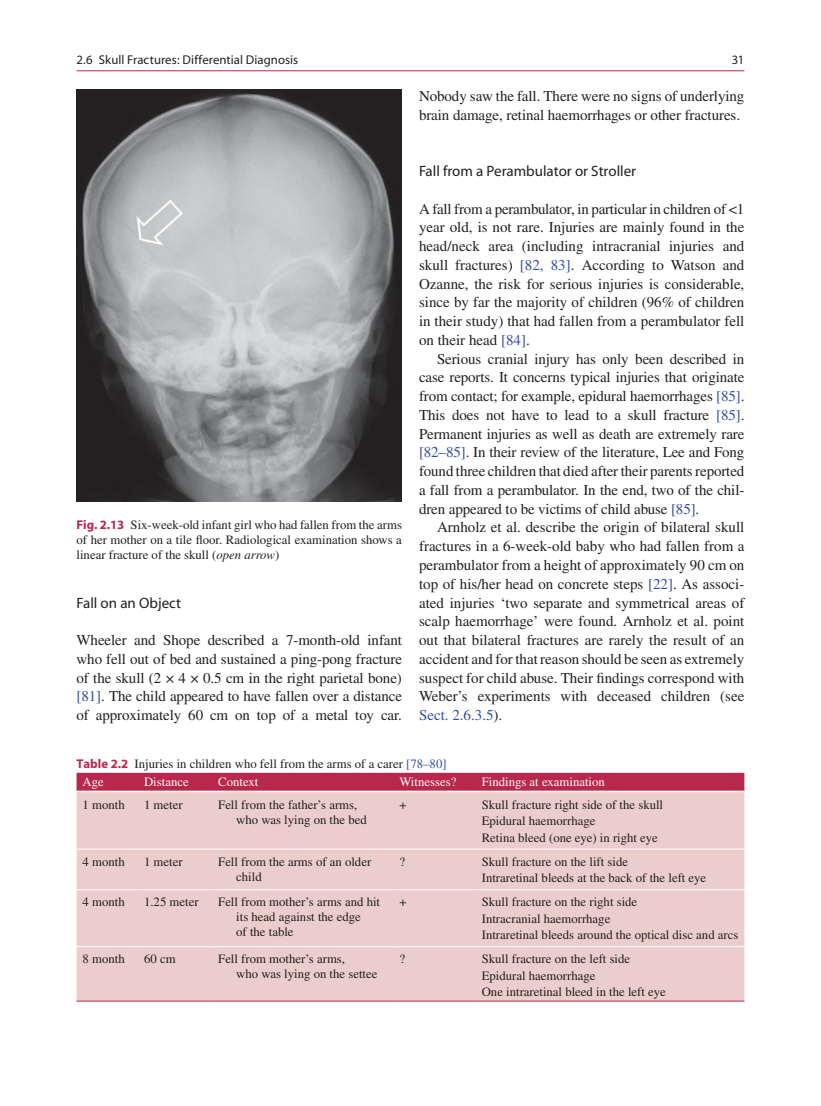
<style>
.page{position:relative;width:821px;height:1106px;background:#fff}
.page>*{position:absolute;margin:0;border:0;box-sizing:border-box;transform-origin:0 0}
.t1{font:15px/18.8px "Times";letter-spacing:-.005em;color:#231f20;text-align:justify}
.t2{font:15px "Myriad";color:#231f20}
.t3{font:12.75px/15px "Times";color:#231f20}
.t4{font:12.75px "Times";color:#fff}
.t5{font:12.75px "Myriad";letter-spacing:.005em;color:#231f20}
.s1{font-family:"Myriad";font-weight:700;color:#b8274c}
.s2{font-style:italic}
.s3{color:#344da1}
.s4{color:#fff}
</style>
<div class="page">
<hr style="left:77px;top:70px;width:667px;height:1px;background:#b8274c">
<img style="left:77px;top:89px;width:325px;height:412px">
<div style="left:77px;top:772px;width:667px;height:18px;background:#b8274c"></div>
<div style="left:77px;top:792px;width:667px;height:208px;background:#ebcecb"></div>
<hr style="left:393px;top:889px;width:83px;height:1px;background:#fff">
<hr style="left:393px;top:946px;width:83px;height:1px;background:#fff">
<hr style="left:393px;top:1000px;width:83px;height:1px;background:#b8274c">
<hr style="left:212px;top:889px;width:181px;height:1px;background:#fff">
<hr style="left:212px;top:946px;width:181px;height:1px;background:#fff">
<hr style="left:212px;top:1000px;width:181px;height:1px;background:#b8274c">
<hr style="left:138px;top:889px;width:74px;height:1px;background:#fff">
<hr style="left:138px;top:946px;width:74px;height:1px;background:#fff">
<hr style="left:138px;top:1000px;width:74px;height:1px;background:#b8274c">
<hr style="left:77px;top:889px;width:61px;height:1px;background:#fff">
<hr style="left:77px;top:946px;width:61px;height:1px;background:#fff">
<hr style="left:77px;top:1000px;width:61px;height:1px;background:#b8274c">
<hr style="left:476px;top:889px;width:268px;height:1px;background:#fff">
<hr style="left:476px;top:946px;width:268px;height:1px;background:#fff">
<hr style="left:476px;top:1000px;width:268px;height:1px;background:#b8274c">
<hr style="left:77px;top:848px;width:61px;height:1px;background:#fff">
<hr style="left:138px;top:848px;width:74px;height:1px;background:#fff">
<hr style="left:212px;top:848px;width:181px;height:1px;background:#fff">
<hr style="left:393px;top:848px;width:83px;height:1px;background:#fff">
<hr style="left:476px;top:848px;width:268px;height:1px;background:#fff">
<p class="t5" style="left:77px;top:54px;width:223px">2.6 Skull Fractures: Differential Diagnosis</p>
<p class="t5" style="left:732px;top:54px;width:14px">31</p>
<p class="t3" style="left:77px;top:517px;width:327px;text-align:justify"><span class="s1">Fig. 2.13</span> Six-week-old infant girl who had fallen from the arms of her mother on a tile floor. Radiological examination shows a linear fracture of the skull (<span class="s2">open arrow</span>)</p>
<p class="t2" style="left:77px;top:595px;width:106px">Fall on an Object</p>
<p class="t1" style="left:77px;top:630px;width:327px">Wheeler and Shope described a 7-month-old infant who fell out of bed and sustained a ping-pong fracture of the skull (2 × 4 × 0.5 cm in the right parietal bone) <span class="s3">[81]</span>. The child appeared to have fallen over a distance of approximately 60 cm on top of a metal toy car.</p>
<p class="t1" style="left:419px;top:87px;width:327px">Nobody saw the fall. There were no signs of underlying brain damage, retinal haemorrhages or other fractures.</p>
<p class="t2" style="left:419px;top:164px;width:219px">Fall from a Perambulator or Stroller</p>
<p class="t1" style="left:419px;top:199px;width:327px">A fall from a perambulator, in particular in children of &lt;1 year old, is not rare. Injuries are mainly found in the head/neck area (including intracranial injuries and skull fractures) <span class="s3">[82, 83]</span>. According to Watson and Ozanne, the risk for serious injuries is considerable, since by far the majority of children (96% of children in their study) that had fallen from a perambulator fell on their head <span class="s3">[84]</span>.</p>
<p class="t1" style="left:419px;top:349px;width:327px;text-indent:18px">Serious cranial injury has only been described in case reports. It concerns typical injuries that originate from contact; for example, epidural haemorrhages <span class="s3">[85]</span>.<br>This does not have to lead to a skull fracture <span class="s3">[85]</span>.<br>Permanent injuries as well as death are extremely rare <span class="s3">[82–85]</span>. In their review of the literature, Lee and Fong found three children that died after their parents reported a fall from a perambulator. In the end, two of the chil&shy;dren appeared to be victims of child abuse <span class="s3">[85]</span>.</p>
<p class="t1" style="left:419px;top:518px;width:327px;text-indent:18px">Arnholz et al. describe the origin of bilateral skull fractures in a 6-week-old baby who had fallen from a perambulator from a height of approximately 90 cm on top of his/her head on concrete steps <span class="s3">[22]</span>. As associ&shy;ated injuries ‘two separate and symmetrical areas of scalp haemorrhage’ were found. Arnholz et al. point out that bilateral fractures are rarely the result of an accident and for that reason should be seen as extremely suspect for child abuse. Their findings correspond with Weber’s experiments with deceased children (see <span class="s3">Sect. 2.6.3.5</span>).</p>
<p class="t3" style="left:83px;top:755px;width:365px;line-height:17.9px;text-indent:-6px"><span class="s1">Table 2.2</span> Injuries in children who fell from the arms of a carer <span class="s3">[78–80]<br></span><span class="s4">Age</span></p>
<p class="t4" style="left:144px;top:774px;width:46px">Distance</p>
<p class="t4" style="left:218px;top:774px;width:42px">Context</p>
<p class="t4" style="left:399px;top:774px;width:58px">Witnesses?</p>
<p class="t4" style="left:482px;top:774px;width:125px">Findings at examination</p>
<p class="t3" style="left:83px;top:796px;width:44px">1 month</p>
<p class="t3" style="left:144px;top:796px;width:40px">1 meter</p>
<p class="t3" style="left:236px;top:796px;width:132px;text-indent:-18px">Fell from the father’s arms, who was lying on the bed</p>
<p class="t3" style="left:399px;top:796px;width:9px">+</p>
<p class="t3" style="left:482px;top:796px;width:183px;line-height:16.5px">Skull fracture right side of the skull<br>Epidural haemorrhage<br>Retina bleed (one eye) in right eye</p>
<p class="t3" style="left:83px;top:853px;width:44px">4 month</p>
<p class="t3" style="left:144px;top:853px;width:40px">1 meter</p>
<p class="t3" style="left:236px;top:853px;width:136px;text-indent:-18px">Fell from the arms of an older child</p>
<p class="t3" style="left:399px;top:853px;width:7px">?</p>
<p class="t3" style="left:482px;top:853px;width:226px;line-height:16.5px">Skull fracture on the lift side<br>Intraretinal bleeds at the back of the left eye</p>
<p class="t3" style="left:83px;top:894px;width:44px">4 month</p>
<p class="t3" style="left:144px;top:894px;width:56px">1.25 meter</p>
<p class="t3" style="left:236px;top:894px;width:145px;text-indent:-18px">Fell from mother’s arms and hit its head against the edge<br>of the table</p>
<p class="t3" style="left:399px;top:894px;width:9px">+</p>
<p class="t3" style="left:482px;top:893px;width:258px;line-height:16.5px">Skull fracture on the right side<br>Intracranial haemorrhage<br>Intraretinal bleeds around the optical disc and arcs</p>
<p class="t3" style="left:83px;top:951px;width:44px">8 month</p>
<p class="t3" style="left:144px;top:951px;width:33px">60 cm</p>
<p class="t3" style="left:236px;top:951px;width:143px;text-indent:-18px">Fell from mother’s arms,<br>who was lying on the settee</p>
<p class="t3" style="left:399px;top:951px;width:7px">?</p>
<p class="t3" style="left:482px;top:950px;width:185px;line-height:16.5px">Skull fracture on the left side<br>Epidural haemorrhage<br>One intraretinal bleed in the left eye</p>
</div>
